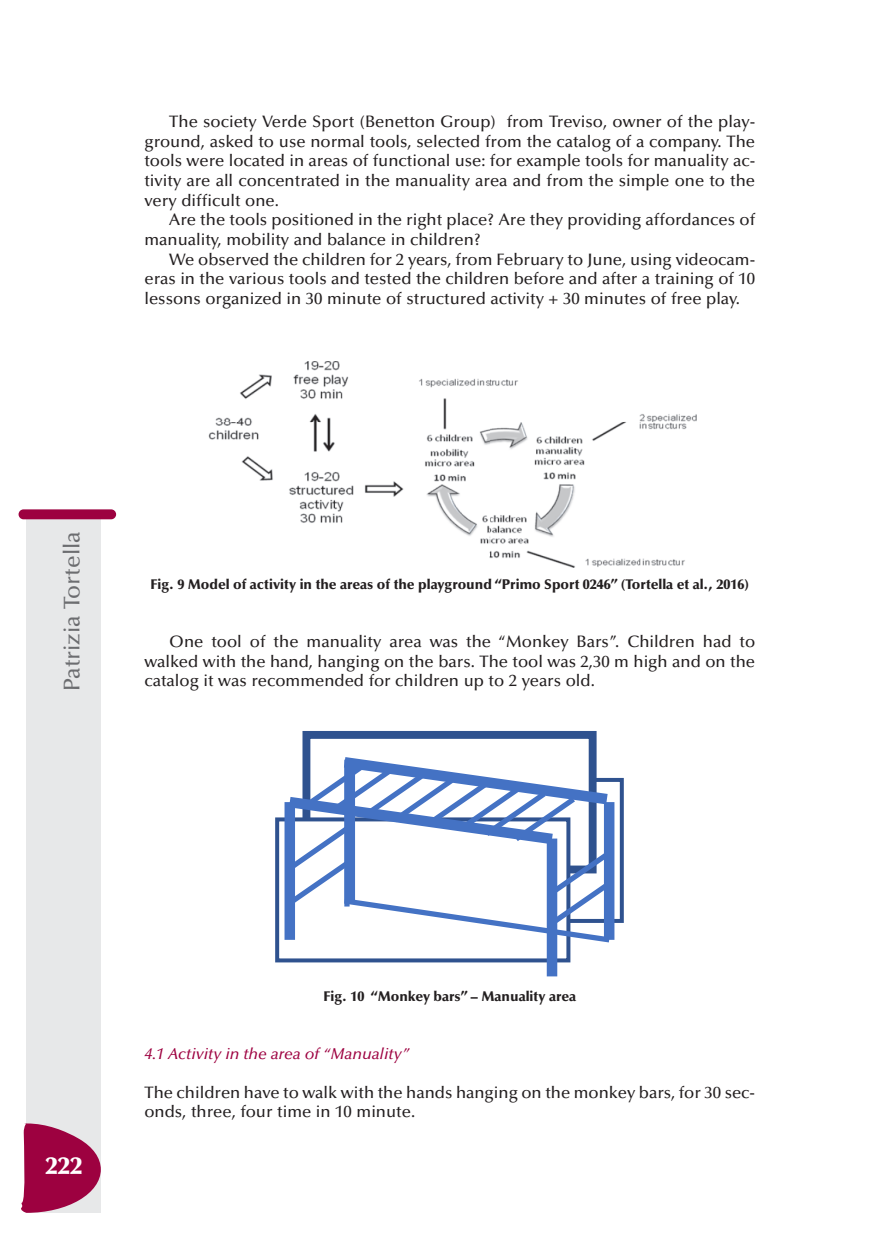
<style>
.page{position:relative;width:869px;height:1241px;background:#fff}
.page>*{position:absolute;margin:0;border:0;box-sizing:border-box;transform-origin:0 0}
.t1{font:900 24.5px "Optima";color:#fff}
.t2{font:500 22.75px "Optima";color:#6c6d70}
.t3{font:500 16.62px/19.6px "Optima";color:#231f20;text-align:justify}
.t4{font:italic 500 15.75px "Optima";color:#9d0140}
.t5{font:900 14px "Optima";color:#231f20}
</style>
<div class="page">
<img style="left:208px;top:361px;width:489px;height:206px">
<div style="left:302px;top:730px;width:294px;height:143px;border:8px solid #2f528f"></div>
<div style="left:275px;top:817px;width:295px;height:145px;border:4px solid #2f528f"></div>
<svg style="left:278px;top:750px;width:340px;height:195px"></svg>
<div style="left:284px;top:802px;width:11px;height:137px;background:#4472c4"></div>
<div style="left:546px;top:838px;width:11px;height:138px;background:#4472c4"></div>
<div style="left:603px;top:802px;width:11px;height:137px;background:#4472c4"></div>
<div style="left:344px;top:765px;width:11px;height:138px;background:#4472c4"></div>
<div style="left:27px;top:517px;width:74px;height:695px;background:#e7e8e9"></div>
<div style="left:19px;top:509px;width:97px;height:10px;background:#9d0140;border-radius:5px"></div>
<svg style="left:21px;top:1122px;width:80px;height:90px"></svg>
<p class="t3" style="left:144px;top:113px;width:612px;text-indent:25px">The society Verde Sport (Benetton Group) from Treviso, owner of the play&shy;ground, asked to use normal tools, selected from the catalog of a company. The tools were located in areas of functional use: for example tools for manuality ac&shy;tivity are all concentrated in the manuality area and from the simple one to the very difficult one.</p>
<p class="t3" style="left:144px;top:211px;width:612px;text-indent:25px">Are the tools positioned in the right place? Are they providing affordances of manuality, mobility and balance in children?</p>
<p class="t3" style="left:144px;top:251px;width:612px;text-indent:25px">We observed the children for 2 years, from February to June, using videocam&shy;eras in the various tools and tested the children before and after a training of 10 lessons organized in 30 minute of structured activity + 30 minutes of free play.</p>
<h2 class="t2" style="left:63px;top:690px;width:161px;rotate:-90deg">Patrizia Tortella</h2>
<p class="t5" style="left:150px;top:578px;width:600px">Fig. 9 Model of activity in the areas of the playground “Primo Sport 0246” (Tortella et al., 2016)</p>
<p class="t3" style="left:144px;top:633px;width:612px;text-indent:25px">One tool of the manuality area was the “Monkey Bars”. Children had to walked with the hand, hanging on the bars. The tool was 2,30 m high and on the catalog it was recommended for children up to 2 years old.</p>
<h1 class="t1" style="left:45px;top:1155px;width:38px">222</h1>
<p class="t5" style="left:323px;top:990px;width:254px">Fig. 10 “Monkey bars” – Manuality area</p>
<p class="t4" style="left:144px;top:1046px;width:266px">4.1 Activity in the area of “Manuality”</p>
<p class="t3" style="left:144px;top:1083px;width:612px">The children have to walk with the hands hanging on the monkey bars, for 30 sec&shy;onds, three, four time in 10 minute.</p>
</div>
